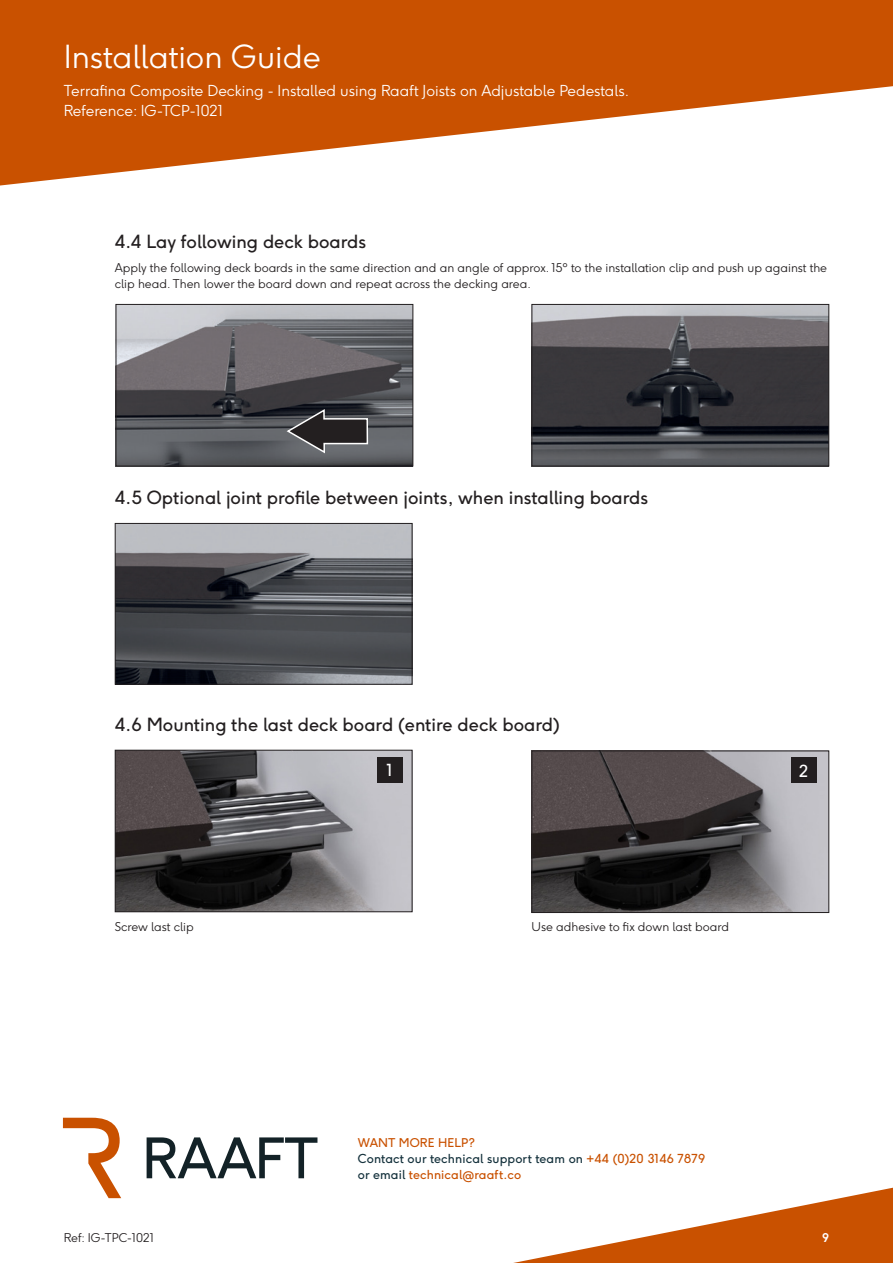
<style>
.page{position:relative;width:893px;height:1263px;background:#fff}
.page>*{position:absolute;margin:0;border:0;box-sizing:border-box;transform-origin:0 0}
.t1{font:300 31.5px "F37 Ginger";color:#fff}
.STEP_BODY_HEAD{font:18px "F37 Ginger";color:#231f20}
.ANNOTATION{font:16.5px "F37 Ginger";color:#fff}
.t2{font:300 15px/19.8px "F37 Ginger";color:#fff}
.t3{font:12.3px/16.2px "F37 Ginger";letter-spacing:.01em;color:#15323d}
.BODY_TEXT{font:300 12px/15.6px "F37 Ginger";color:#231f20}
.t4{font:12px "F37 Ginger";letter-spacing:.01em;color:#c95100}
.t5{font:700 12px "F37 Ginger";color:#fff}
.s1{color:#c95100}
</style>
<div class="page">
<img style="left:117px;top:752px;width:293px;height:158px">
<div style="left:115px;top:750px;width:297px;height:162px;border:1px solid #231f20"></div>
<img style="left:533px;top:752px;width:294px;height:159px">
<div style="left:531px;top:750px;width:298px;height:163px;border:1px solid #231f20"></div>
<img style="left:117px;top:525px;width:293px;height:158px">
<div style="left:115px;top:523px;width:297px;height:162px;border:1px solid #231f20"></div>
<div style="left:377px;top:757px;width:25px;height:25px;background:#231f20"></div>
<div style="left:791px;top:758px;width:25px;height:25px;background:#231f20"></div>
<img style="left:118px;top:306px;width:293px;height:158px">
<div style="left:116px;top:304px;width:297px;height:162px;border:1px solid #231f20"></div>
<img style="left:533px;top:306px;width:294px;height:158px">
<div style="left:531px;top:304px;width:298px;height:162px;border:1px solid #231f20"></div>
<svg style="left:285px;top:408px;width:84px;height:47px;background:#49494c"></svg>
<svg style="left:0;top:0;width:893px;height:186px;fill:#c95100"></svg>
<svg style="left:513px;top:1187px;width:380px;height:76px"></svg>
<svg style="left:147px;top:1137px;width:170px;height:41px"></svg>
<svg style="left:63px;top:1118px;width:58px;height:80px"></svg>
<h1 class="t1" style="left:64px;top:37px;width:259px">Installation Guide</h1>
<p class="t2" style="left:64px;top:81px;width:567px">Terrafina Composite Decking - Installed using Raaft Joists on Adjustable Pedestals.<br>Reference: IG-TCP-1021</p>
<p class="STEP_BODY_HEAD" style="left:115px;top:230px;width:253px">4.4 Lay following deck boards</p>
<p class="BODY_TEXT" style="left:115px;top:260px;width:714px">Apply the following deck boards in the same direction and an angle of approx. 15º to the installation clip and push up against the clip head. Then lower the board down and repeat across the decking area.</p>
<p class="STEP_BODY_HEAD" style="left:115px;top:486px;width:535px">4.5 Optional joint profile between joints, when installing boards</p>
<p class="STEP_BODY_HEAD" style="left:115px;top:713px;width:446px">4.6 Mounting the last deck board (entire deck board)</p>
<p class="ANNOTATION" style="left:386px;top:760px;width:8px">1</p>
<p class="ANNOTATION" style="left:799px;top:760px;width:11px">2</p>
<p class="BODY_TEXT" style="left:115px;top:919px;width:80px">Screw last clip</p>
<p class="BODY_TEXT" style="left:531px;top:919px;width:199px">Use adhesive to fix down last board</p>
<p class="t4" style="left:358px;top:1135px;width:119px">WANT MORE HELP?</p>
<p class="t3" style="left:358px;top:1150px;width:349px">Contact our technical support team on <span class="s1">+44 (0)20 3146 7879 </span>or email <span class="s1">technical@raaft.co</span></p>
<p class="BODY_TEXT" style="left:64px;top:1229px;width:92px">Ref: IG-TPC-1021</p>
<p class="t5" style="left:822px;top:1229px;width:8px">9</p>
</div>
